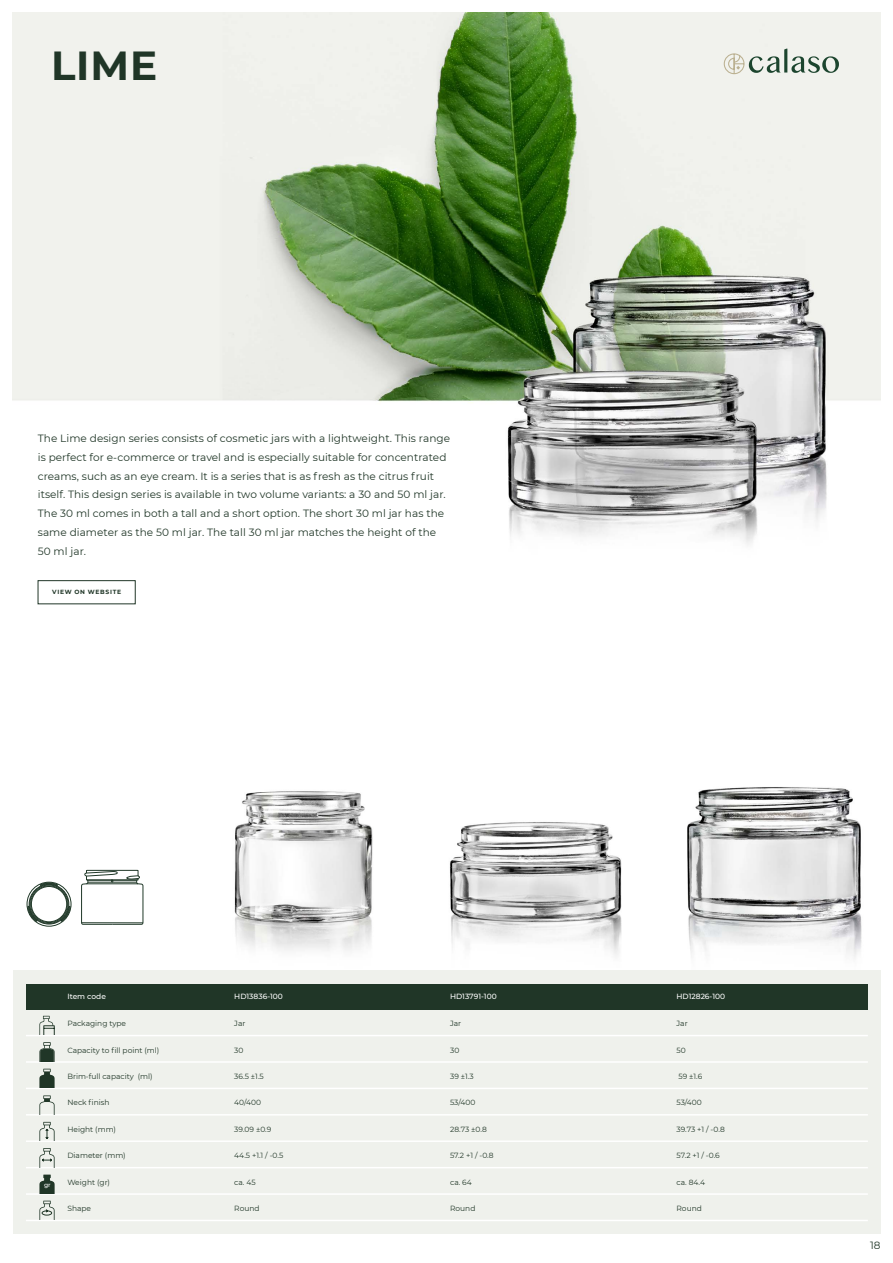
<style>
.page{position:relative;width:893px;height:1263px;background:#fff}
.page>*{position:absolute;margin:0;border:0;box-sizing:border-box;transform-origin:0 0}
.t1{font:700 40.5px "Montserrat";color:#203627}
.t2{font:10.5px/18.8px "Montserrat";letter-spacing:.005em;color:#203627}
.t3{font:7.5px "Montserrat";color:#203627}
.t4{font:500 7.5px "Montserrat";color:#fff}
.t5{font:500 6.15px "Montserrat";color:#fff}
.t6{font:700 6px "Montserrat";letter-spacing:.115em;color:#203627}
</style>
<div class="page">
<img style="left:13px;top:13px;width:867px;height:532px">
<img style="left:450px;top:822px;width:172px;height:134px">
<img style="left:687px;top:787px;width:175px;height:171px">
<img style="left:234px;top:791px;width:139px;height:160px">
<svg style="left:81px;top:870px;width:62px;height:55px"></svg>
<hr style="left:88px;top:880px;width:49px;height:1px;background:#203828">
<div style="left:31px;top:886px;width:36px;height:36px;border:1px solid #203828;border-radius:50%"></div>
<div style="left:31px;top:886px;width:36px;height:37px;border:1px solid #203828;border-radius:50%"></div>
<div style="left:30px;top:885px;width:38px;height:38px;border:1px solid #203828;border-radius:50%"></div>
<div style="left:29px;top:884px;width:40px;height:40px;border:1px solid #203828;border-radius:50%"></div>
<div style="left:27px;top:882px;width:44px;height:44px;border:1px solid #203828;border-radius:50%"></div>
<svg style="left:40px;top:883px;width:18px;height:3px"></svg>
<svg style="left:28px;top:906px;width:9px;height:15px"></svg>
<svg style="left:61px;top:906px;width:9px;height:15px"></svg>
<div style="left:13px;top:970px;width:868px;height:264px;background:#eff1ec"></div>
<div style="left:26px;top:984px;width:842px;height:25px;background:#203627"></div>
<hr style="left:26px;top:1220px;width:842px;height:1px;background:#fff">
<hr style="left:26px;top:1193px;width:842px;height:2px;background:#fff">
<hr style="left:26px;top:1167px;width:842px;height:1px;background:#fff">
<hr style="left:26px;top:1140px;width:842px;height:2px;background:#fff">
<hr style="left:26px;top:1114px;width:842px;height:1px;background:#fff">
<hr style="left:26px;top:1088px;width:842px;height:1px;background:#fff">
<hr style="left:26px;top:1061px;width:842px;height:2px;background:#fff">
<hr style="left:26px;top:1035px;width:842px;height:1px;background:#fff">
<svg style="left:39px;top:1042px;width:16px;height:19px"></svg>
<svg style="left:39px;top:1016px;width:16px;height:19px"></svg>
<svg style="left:39px;top:1069px;width:16px;height:19px"></svg>
<svg style="left:39px;top:1122px;width:16px;height:19px"></svg>
<svg style="left:39px;top:1148px;width:16px;height:19px"></svg>
<svg style="left:39px;top:1201px;width:16px;height:19px"></svg>
<svg style="left:39px;top:1095px;width:16px;height:19px"></svg>
<svg style="left:39px;top:1174px;width:16px;height:20px"></svg>
<div style="left:38px;top:580px;width:97px;height:24px;border:1px solid #203627"></div>
<svg style="left:724px;top:49px;width:115px;height:25px;background:#c5cdc3"></svg>
<h1 class="t1" style="left:51px;top:37px;width:108px">LIME</h1>
<p class="t2" style="left:38px;top:429px;width:414px">The Lime design series consists of cosmetic jars with a lightweight. This range is perfect for e-commerce or travel and is especially suitable for concentrated creams, such as an eye cream. It is a series that is as fresh as the citrus fruit itself. This design series is available in two volume variants: a 30 and 50 ml jar.<br>The 30 ml comes in both a tall and a short option. The short 30 ml jar has the same diameter as the 50 ml jar. The tall 30 ml jar matches the height of the 50 ml jar.</p>
<p class="t6" style="left:52px;top:588px;width:70px">VIEW ON WEBSITE</p>
<p class="t5" style="left:44px;top:1181px;width:8px">gr</p>
<p class="t4" style="left:67px;top:991px;width:40px">Item code</p>
<p class="t4" style="left:234px;top:991px;width:50px">HD13836-100</p>
<p class="t4" style="left:450px;top:991px;width:48px">HD13791-100</p>
<p class="t4" style="left:676px;top:991px;width:50px">HD12826-100</p>
<p class="t3" style="left:67px;top:1018px;width:60px">Packaging type</p>
<p class="t3" style="left:234px;top:1018px;width:13px">Jar</p>
<p class="t3" style="left:450px;top:1018px;width:13px">Jar</p>
<p class="t3" style="left:676px;top:1018px;width:13px">Jar</p>
<p class="t3" style="left:67px;top:1045px;width:94px">Capacity to fill point (ml)</p>
<p class="t3" style="left:234px;top:1045px;width:11px">30</p>
<p class="t3" style="left:450px;top:1045px;width:11px">30</p>
<p class="t3" style="left:676px;top:1045px;width:11px">50</p>
<p class="t3" style="left:67px;top:1071px;width:87px">Brim-full capacity (ml)</p>
<p class="t3" style="left:234px;top:1071px;width:31px">36.5 ±1.5</p>
<p class="t3" style="left:450px;top:1071px;width:25px">39 ±1.3</p>
<p class="t3" style="left:678px;top:1071px;width:25px">59 ±1.6</p>
<p class="t3" style="left:67px;top:1097px;width:44px">Neck finish</p>
<p class="t3" style="left:234px;top:1097px;width:28px">40/400</p>
<p class="t3" style="left:450px;top:1097px;width:27px">53/400</p>
<p class="t3" style="left:676px;top:1097px;width:27px">53/400</p>
<p class="t3" style="left:67px;top:1124px;width:50px">Height (mm)</p>
<p class="t3" style="left:234px;top:1124px;width:39px">39.09 ±0.9</p>
<p class="t3" style="left:450px;top:1124px;width:38px">28.73 ±0.8</p>
<p class="t3" style="left:676px;top:1124px;width:50px">39.73 +1 / -0.8</p>
<p class="t3" style="left:67px;top:1150px;width:60px">Diameter (mm)</p>
<p class="t3" style="left:234px;top:1150px;width:51px">44.5 +1.1 / -0.5</p>
<p class="t3" style="left:450px;top:1150px;width:45px">57.2 +1 / -0.8</p>
<p class="t3" style="left:676px;top:1150px;width:45px">57.2 +1 / -0.6</p>
<p class="t3" style="left:67px;top:1177px;width:44px">Weight (gr)</p>
<p class="t3" style="left:234px;top:1177px;width:23px">ca. 45</p>
<p class="t3" style="left:450px;top:1177px;width:23px">ca. 64</p>
<p class="t3" style="left:676px;top:1177px;width:30px">ca. 84.4</p>
<p class="t3" style="left:67px;top:1203px;width:25px">Shape</p>
<p class="t3" style="left:234px;top:1203px;width:27px">Round</p>
<p class="t3" style="left:450px;top:1203px;width:27px">Round</p>
<p class="t3" style="left:676px;top:1203px;width:27px">Round</p>
<p class="t2" style="left:870px;top:1235px;width:12px">18</p>
</div>
